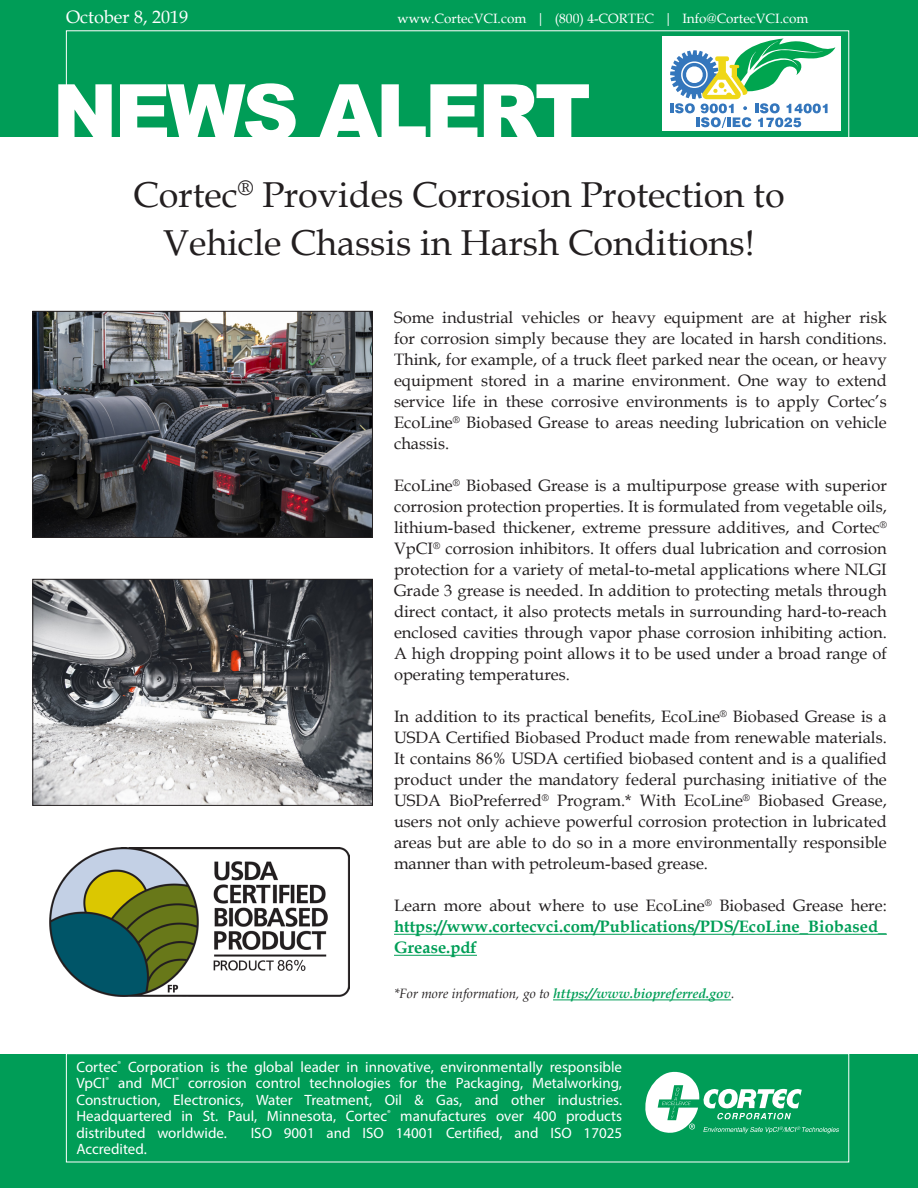
<style>
.page{position:relative;width:918px;height:1188px;background:#fff}
.page>*{position:absolute;margin:0;border:0;box-sizing:border-box;transform-origin:0 0}
.t1{font:900 78px "Arial";letter-spacing:-.04em;color:#fff}
.t2{font:36px "Book Antiqua";color:#231f20}
.t3{font:18px "Book Antiqua";color:#fff}
.t4{font:16.5px/21px "Book Antiqua";color:#231f20;text-align:justify}
.t5{font:700 16.5px/21px "Book Antiqua";letter-spacing:.005em;color:#009e57;text-align:justify}
.t6{font:15px/16.5px "Myriad Pro";color:#fff;text-align:justify}
.t7{font:italic 700 13.5px "Book Antiqua";color:#009e57}
.t8{font:13.5px "Book Antiqua";color:#fff}
.s1{font-weight:400;color:#231f20}
</style>
<div class="page">
<div style="left:0;top:0;width:918px;height:136px;background:#009d57"></div>
<div style="left:66px;top:30px;width:783px;height:110px;border:1px solid #fff"></div>
<div style="left:662px;top:36px;width:179px;height:94px;background:#fff"></div>
<svg style="left:670px;top:38px;width:165px;height:89px"></svg>
<div style="left:0;top:1054px;width:918px;height:134px;background:#009d57"></div>
<svg style="left:645px;top:1071px;width:194px;height:63px"></svg>
<div style="left:66px;top:1053px;width:783px;height:109px;border:1px solid #fff"></div>
<hr style="left:394px;top:934px;width:493px;height:1px;background:#009e57">
<hr style="left:394px;top:955px;width:83px;height:1px;background:#009e57">
<hr style="left:553px;top:1000px;width:178px;height:1px;background:#009e57">
<img style="left:49px;top:847px;width:300px;height:149px">
<img style="left:35px;top:581px;width:336px;height:223px">
<div style="left:33px;top:579px;width:340px;height:227px;border:1px solid #231f20"></div>
<img style="left:35px;top:313px;width:336px;height:223px">
<div style="left:33px;top:311px;width:340px;height:227px;border:1px solid #231f20"></div>
<p class="t3" style="left:66px;top:4px;width:124px">October 8, 2019</p>
<p class="t8" style="left:398px;top:9px;width:412px">www.CortecVCI.com | (800) 4-CORTEC | Info@CortecVCI.com</p>
<p class="t1" style="left:52px;top:56px;width:540px">NEWS ALERT</p>
<p class="t2" style="left:133px;top:170px;width:653px">Cortec<sup>®</sup> Provides Corrosion Protection to</p>
<p class="t2" style="left:163px;top:218px;width:593px">Vehicle Chassis in Harsh Conditions!</p>
<p class="t4" style="left:394px;top:307px;width:494px">Some industrial vehicles or heavy equipment are at higher risk for corrosion simply because they are located in harsh conditions.<br>Think, for example, of a truck fleet parked near the ocean, or heavy equipment stored in a marine environment. One way to extend service life in these corrosive environments is to apply Cortec’s EcoLine<sup>®</sup> Biobased Grease to areas needing lubrication on vehicle chassis.</p>
<p class="t4" style="left:394px;top:475px;width:494px">EcoLine<sup>®</sup> Biobased Grease is a multipurpose grease with superior corrosion protection properties. It is formulated from vegetable oils, lithium-based thickener, extreme pressure additives, and Cortec<sup>® </sup>VpCI<sup>®</sup> corrosion inhibitors. It offers dual lubrication and corrosion protection for a variety of metal-to-metal applications where NLGI Grade 3 grease is needed. In addition to protecting metals through direct contact, it also protects metals in surrounding hard-to-reach enclosed cavities through vapor phase corrosion inhibiting action.<br>A high dropping point allows it to be used under a broad range of operating temperatures.</p>
<p class="t4" style="left:394px;top:706px;width:494px">In addition to its practical benefits, EcoLine<sup>®</sup> Biobased Grease is a USDA Certified Biobased Product made from renewable materials.<br>It contains 86% USDA certified biobased content and is a qualified product under the mandatory federal purchasing initiative of the USDA BioPreferred<sup>®</sup> Program.* With EcoLine<sup>®</sup> Biobased Grease, users not only achieve powerful corrosion protection in lubricated areas but are able to do so in a more environmentally responsible manner than with petroleum-based grease.</p>
<p class="t5" style="left:394px;top:895px;width:494px"><span class="s1">Learn more about where to use EcoLine</span><sup>®</sup> <span class="s1">Biobased Grease here: </span>https://www.cortecvci.com/Publications/PDS/EcoLine_Biobased_ Grease.pdf</p>
<p class="t7" style="left:394px;top:984px;width:342px"><span class="s1">*For more information, go to</span> https://www.biopreferred.gov<span class="s1">.</span></p>
<p class="t6" style="left:76px;top:1058px;width:547px">Cortec<sup>®</sup> Corporation is the global leader in innovative, environmentally responsible VpCI<sup>®</sup> and MCI<sup>®</sup> corrosion control technologies for the Packaging, Metalworking, Construction, Electronics, Water Treatment, Oil &amp; Gas, and other industries.<br>Headquartered in St. Paul, Minnesota, Cortec<sup>®</sup> manufactures over 400 products distributed worldwide.</p>
<p class="t6" style="left:251px;top:1124px;width:373px">ISO 9001 and ISO 14001 Certified, and ISO 17025</p>
<p class="t6" style="left:76px;top:1141px;width:72px">Accredited.</p>
</div>
